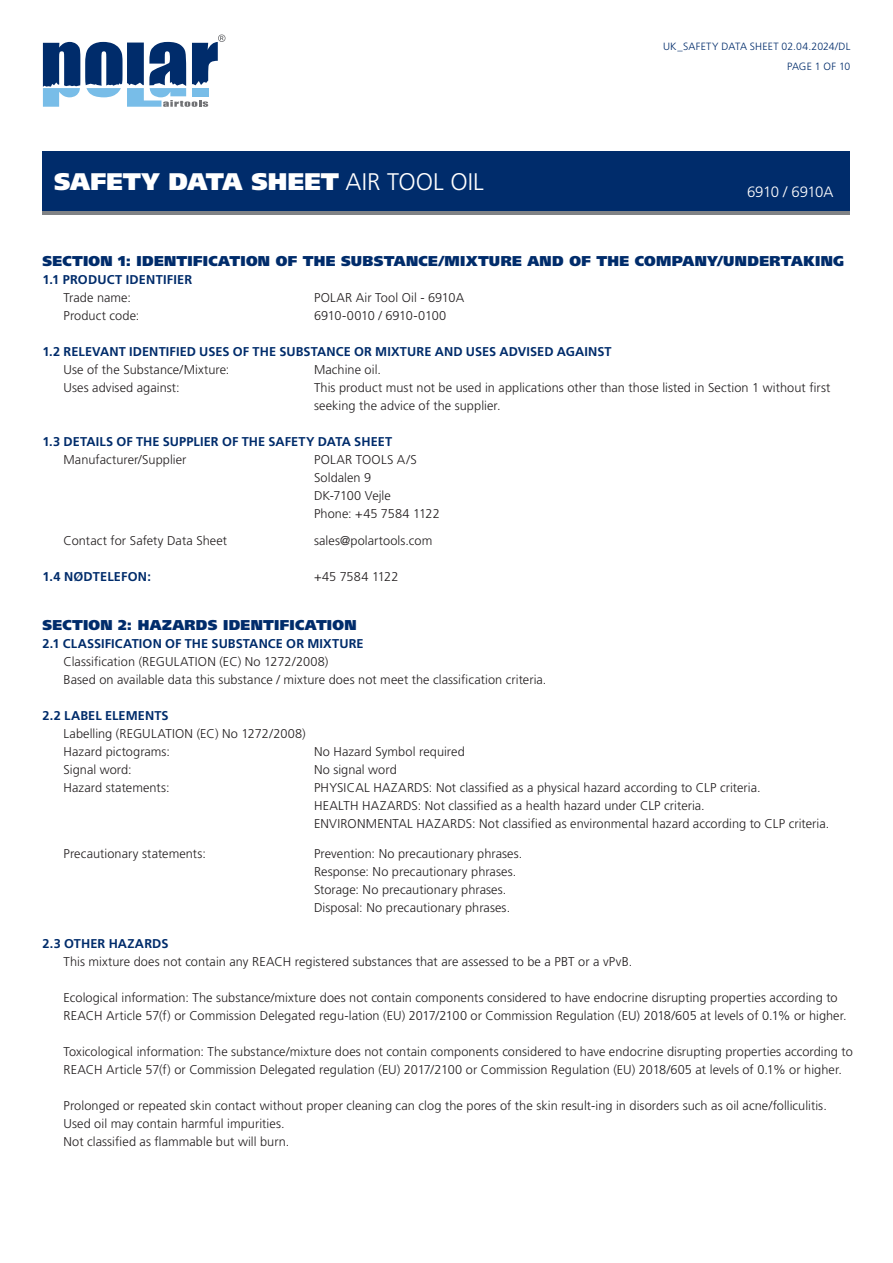
<style>
.page{position:relative;width:893px;height:1263px;background:#fff}
.page>*{position:absolute;margin:0;border:0;box-sizing:border-box;transform-origin:0 0}
.t1{font:900 24px "Frutiger LT Pro";letter-spacing:-.005em;color:#fff}
.t2{font:300 15px "Frutiger LT Pro";letter-spacing:-.035em;color:#fff}
.t3{font:900 14.25px "Frutiger LT Pro";letter-spacing:.02em;color:#002c6b}
.t4{font:300 12.75px/18px "Frutiger LT Pro";letter-spacing:.005em;color:#231f20}
.t5{font:700 12.75px "Frutiger LT Pro";letter-spacing:.005em;color:#002c6b}
.t6{font:300 12.75px "Frutiger LT Pro";letter-spacing:-.025em;color:#231f20}
.t7{font:300 10.5px/19.5px "Frutiger LT Pro";letter-spacing:.01em;color:#002c6b;text-align:right}
.s1{font-weight:300}
</style>
<div class="page">
<svg style="left:43px;top:34px;width:183px;height:73px"></svg>
<div style="left:43px;top:151px;width:807px;height:60px;background:#002c6b"></div>
<hr style="left:43px;top:211px;width:807px;height:3px;background:#808285">
<h1 class="t1" style="left:54px;top:167px;width:431px">SAFETY DATA SHEET <span class="s1">AIR TOOL OIL</span></h1>
<p class="t7" style="left:663px;top:37px;width:189px">UK_SAFETY DATA SHEET 02.04.2024/DL<br>PAGE 1 OF 10</p>
<p class="t2" style="left:747px;top:183px;width:88px">6910 / 6910A</p>
<p class="t3" style="left:43px;top:252px;width:803px">SECTION 1: IDENTIFICATION OF THE SUBSTANCE/MIXTURE AND OF THE COMPANY/UNDERTAKING</p>
<p class="t5" style="left:43px;top:272px;width:151px">1.1 PRODUCT IDENTIFIER</p>
<p class="t4" style="left:64px;top:288px;width:69px">Trade name:</p>
<p class="t4" style="left:314px;top:288px;width:152px">POLAR Air Tool Oil - 6910A</p>
<p class="t4" style="left:64px;top:306px;width:77px">Product code:</p>
<p class="t6" style="left:314px;top:308px;width:134px">6910-0010 / 6910-0100</p>
<p class="t5" style="left:43px;top:344px;width:571px">1.2 RELEVANT IDENTIFIED USES OF THE SUBSTANCE OR MIXTURE AND USES ADVISED AGAINST</p>
<p class="t4" style="left:64px;top:360px;width:167px">Use of the Substance/Mixture:</p>
<p class="t4" style="left:314px;top:360px;width:68px">Machine oil.</p>
<p class="t4" style="left:64px;top:378px;width:118px">Uses advised against:</p>
<p class="t4" style="left:314px;top:378px;width:518px">This product must not be used in applications other than those listed in Section 1 without first seeking the advice of the supplier.</p>
<p class="t5" style="left:43px;top:434px;width:351px">1.3 DETAILS OF THE SUPPLIER OF THE SAFETY DATA SHEET</p>
<p class="t4" style="left:64px;top:451px;width:125px">Manufacturer/Supplier</p>
<p class="t4" style="left:314px;top:451px;width:127px">POLAR TOOLS A/S<br>Soldalen 9<br>DK-7100 Vejle<br>Phone: +45 7584 1122</p>
<p class="t4" style="left:64px;top:532px;width:165px">Contact for Safety Data Sheet</p>
<p class="t4" style="left:314px;top:532px;width:120px">sales@polartools.com</p>
<p class="t5" style="left:43px;top:569px;width:110px">1.4 NØDTELEFON:</p>
<p class="t4" style="left:314px;top:568px;width:86px">+45 7584 1122</p>
<p class="t3" style="left:43px;top:616px;width:316px">SECTION 2: HAZARDS IDENTIFICATION</p>
<p class="t5" style="left:43px;top:636px;width:323px">2.1 CLASSIFICATION OF THE SUBSTANCE OR MIXTURE</p>
<p class="t4" style="left:64px;top:652px;width:484px">Classification (REGULATION (EC) No 1272/2008)<br>Based on available data this substance / mixture does not meet the classification criteria.</p>
<p class="t5" style="left:43px;top:708px;width:128px">2.2 LABEL ELEMENTS</p>
<p class="t4" style="left:64px;top:724px;width:244px">Labelling (REGULATION (EC) No 1272/2008)<br>Hazard pictograms:</p>
<p class="t4" style="left:314px;top:742px;width:152px">No Hazard Symbol required</p>
<p class="t4" style="left:64px;top:760px;width:70px">Signal word:</p>
<p class="t4" style="left:314px;top:760px;width:84px">No signal word</p>
<p class="t4" style="left:64px;top:778px;width:108px">Hazard statements:</p>
<p class="t4" style="left:314px;top:778px;width:517px">PHYSICAL HAZARDS: Not classified as a physical hazard according to CLP criteria.<br>HEALTH HAZARDS: Not classified as a health hazard under CLP criteria.<br>ENVIRONMENTAL HAZARDS: Not classified as environmental hazard according to CLP criteria.</p>
<p class="t4" style="left:64px;top:844px;width:144px">Precautionary statements:</p>
<p class="t4" style="left:314px;top:844px;width:210px">Prevention: No precautionary phrases.<br>Response: No precautionary phrases.<br>Storage: No precautionary phrases.<br>Disposal: No precautionary phrases.</p>
<p class="t5" style="left:43px;top:936px;width:127px">2.3 OTHER HAZARDS</p>
<p class="t4" style="left:64px;top:952px;width:570px">This mixture does not contain any REACH registered substances that are assessed to be a PBT or a vPvB.</p>
<p class="t4" style="left:64px;top:988px;width:785px">Ecological information: The substance/mixture does not contain components considered to have endocrine disrupting properties according to<br>REACH Article 57(f) or Commission Delegated regu-lation (EU) 2017/2100 or Commission Regulation (EU) 2018/605 at levels of 0.1% or higher.</p>
<p class="t4" style="left:64px;top:1042px;width:791px">Toxicological information: The substance/mixture does not contain components considered to have endocrine disrupting properties according to<br>REACH Article 57(f) or Commission Delegated regulation (EU) 2017/2100 or Commission Regulation (EU) 2018/605 at levels of 0.1% or higher.</p>
<p class="t4" style="left:64px;top:1096px;width:765px">Prolonged or repeated skin contact without proper cleaning can clog the pores of the skin result-ing in disorders such as oil acne/folliculitis.<br>Used oil may contain harmful impurities.<br>Not classified as flammable but will burn.</p>
</div>
